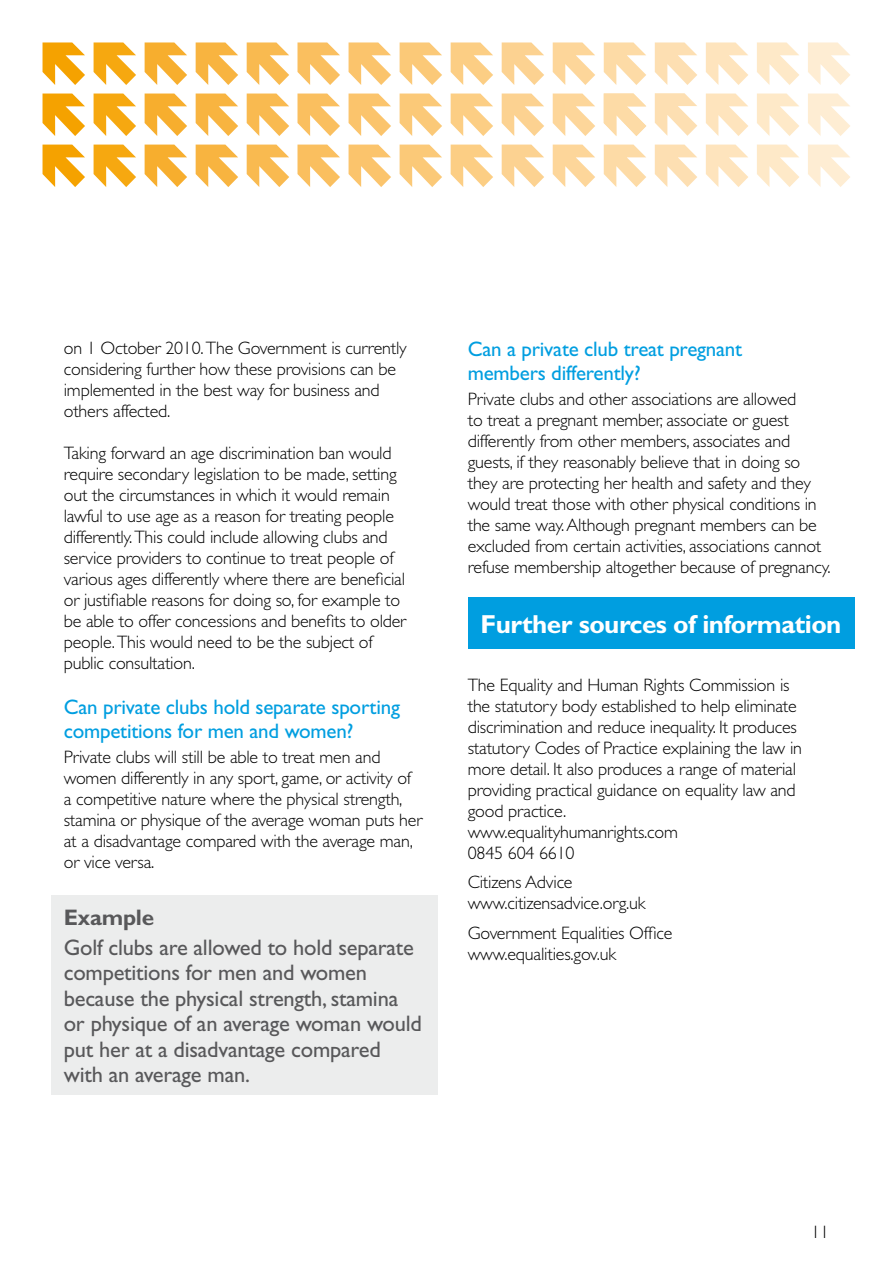
<style>
.page{position:relative;width:893px;height:1263px;background:#fff}
.page>*{position:absolute;margin:0;border:0;box-sizing:border-box;transform-origin:0 0}
.t1{font:700 26.1px "Gill Sans";letter-spacing:-.02em;color:#fff}
.t2{font:22.5px/25.5px "Gill Sans";letter-spacing:-.01em;color:#58585a}
.t3{font:700 22.5px "Gill Sans";letter-spacing:-.01em;color:#58585a}
.t4{font:21px/24px "Gill Sans";letter-spacing:-.01em;color:#009ee0}
.t5{font:300 18px/21px "Gill Sans";letter-spacing:-.01em;color:#000}
</style>
<div class="page">
<svg style="left:297px;top:42px;width:43px;height:43px"></svg>
<svg style="left:297px;top:94px;width:43px;height:42px"></svg>
<svg style="left:297px;top:145px;width:43px;height:42px"></svg>
<svg style="left:349px;top:42px;width:42px;height:43px"></svg>
<svg style="left:349px;top:94px;width:42px;height:42px"></svg>
<svg style="left:349px;top:145px;width:42px;height:42px"></svg>
<svg style="left:400px;top:42px;width:42px;height:43px"></svg>
<svg style="left:400px;top:94px;width:42px;height:42px"></svg>
<svg style="left:400px;top:145px;width:42px;height:42px"></svg>
<svg style="left:451px;top:42px;width:42px;height:43px"></svg>
<svg style="left:451px;top:94px;width:42px;height:42px"></svg>
<svg style="left:451px;top:145px;width:42px;height:42px"></svg>
<svg style="left:502px;top:42px;width:42px;height:43px"></svg>
<svg style="left:502px;top:94px;width:42px;height:42px"></svg>
<svg style="left:502px;top:145px;width:42px;height:42px"></svg>
<svg style="left:553px;top:42px;width:42px;height:43px"></svg>
<svg style="left:553px;top:94px;width:42px;height:42px"></svg>
<svg style="left:553px;top:145px;width:42px;height:42px"></svg>
<svg style="left:604px;top:42px;width:42px;height:43px"></svg>
<svg style="left:604px;top:145px;width:42px;height:42px"></svg>
<svg style="left:655px;top:42px;width:42px;height:43px"></svg>
<svg style="left:655px;top:145px;width:42px;height:42px"></svg>
<svg style="left:706px;top:42px;width:42px;height:43px"></svg>
<svg style="left:706px;top:94px;width:42px;height:42px"></svg>
<svg style="left:706px;top:145px;width:42px;height:42px"></svg>
<svg style="left:757px;top:42px;width:42px;height:43px"></svg>
<svg style="left:757px;top:94px;width:42px;height:42px"></svg>
<svg style="left:757px;top:145px;width:42px;height:42px"></svg>
<svg style="left:808px;top:42px;width:42px;height:43px"></svg>
<svg style="left:808px;top:94px;width:42px;height:42px"></svg>
<svg style="left:808px;top:145px;width:42px;height:42px"></svg>
<svg style="left:43px;top:42px;width:42px;height:43px"></svg>
<svg style="left:43px;top:94px;width:42px;height:42px"></svg>
<svg style="left:43px;top:145px;width:42px;height:42px"></svg>
<svg style="left:94px;top:42px;width:42px;height:43px"></svg>
<svg style="left:94px;top:94px;width:42px;height:42px"></svg>
<svg style="left:94px;top:145px;width:42px;height:42px"></svg>
<svg style="left:145px;top:42px;width:42px;height:43px"></svg>
<svg style="left:145px;top:94px;width:42px;height:42px"></svg>
<svg style="left:145px;top:145px;width:42px;height:42px"></svg>
<svg style="left:196px;top:42px;width:42px;height:43px"></svg>
<svg style="left:196px;top:94px;width:42px;height:42px"></svg>
<svg style="left:196px;top:145px;width:42px;height:42px"></svg>
<svg style="left:247px;top:42px;width:42px;height:43px"></svg>
<svg style="left:247px;top:94px;width:42px;height:42px"></svg>
<svg style="left:247px;top:145px;width:42px;height:42px"></svg>
<svg style="left:604px;top:94px;width:42px;height:42px"></svg>
<svg style="left:655px;top:93px;width:42px;height:43px"></svg>
<div style="left:468px;top:598px;width:387px;height:51px;background:#009ee0"></div>
<div style="left:51px;top:895px;width:387px;height:200px;background:#eceded"></div>
<p class="t5" style="left:64px;top:337px;width:344px">on 1 October 2010. The Government is currently considering further how these provisions can be implemented in the best way for business and others affected.</p>
<p class="t5" style="left:64px;top:442px;width:344px">Taking forward an age discrimination ban would require secondary legislation to be made, setting out the circumstances in which it would remain lawful to use age as a reason for treating people differently. This could include allowing clubs and service providers to continue to treat people of various ages differently where there are beneficial or justifiable reasons for doing so, for example to be able to offer concessions and benefits to older people. This would need to be the subject of public consultation.</p>
<h5 class="t4" style="left:64px;top:695px;width:338px">Can private clubs hold separate sporting competitions for men and women?</h5>
<p class="t5" style="left:64px;top:747px;width:360px">Private clubs will still be able to treat men and women differently in any sport, game, or activity of a competitive nature where the physical strength, stamina or physique of the average woman puts her at a disadvantage compared with the average man, or vice versa.</p>
<h4 class="t3" style="left:64px;top:904px;width:92px">Example</h4>
<p class="t2" style="left:64px;top:934px;width:360px">Golf clubs are allowed to hold separate competitions for men and women because the physical strength, stamina or physique of an average woman would put her at a disadvantage compared with an average man.</p>
<h5 class="t4" style="left:468px;top:337px;width:276px">Can a private club treat pregnant members differently?</h5>
<p class="t5" style="left:468px;top:389px;width:364px">Private clubs and other associations are allowed<br>to treat a pregnant member, associate or guest differently from other members, associates and guests, if they reasonably believe that in doing so they are protecting her health and safety and they would treat those with other physical conditions in the same way. Although pregnant members can be excluded from certain activities, associations cannot refuse membership altogether because of pregnancy.</p>
<h3 class="t1" style="left:480px;top:609px;width:362px">Further sources of information</h3>
<p class="t5" style="left:468px;top:674px;width:336px">The Equality and Human Rights Commission is the statutory body established to help eliminate discrimination and reduce inequality. It produces statutory Codes of Practice explaining the law in more detail. It also produces a range of material providing practical guidance on equality law and good practice.</p>
<p class="t5" style="left:468px;top:822px;width:212px">www.equalityhumanrights.com<br>0845 604 6610</p>
<p class="t5" style="left:468px;top:872px;width:179px">Citizens Advice www.citizensadvice.org.uk</p>
<p class="t5" style="left:468px;top:923px;width:206px">Government Equalities Office www.equalities.gov.uk</p>
<p class="t5" style="left:811px;top:1222px;width:19px">11</p>
</div>
